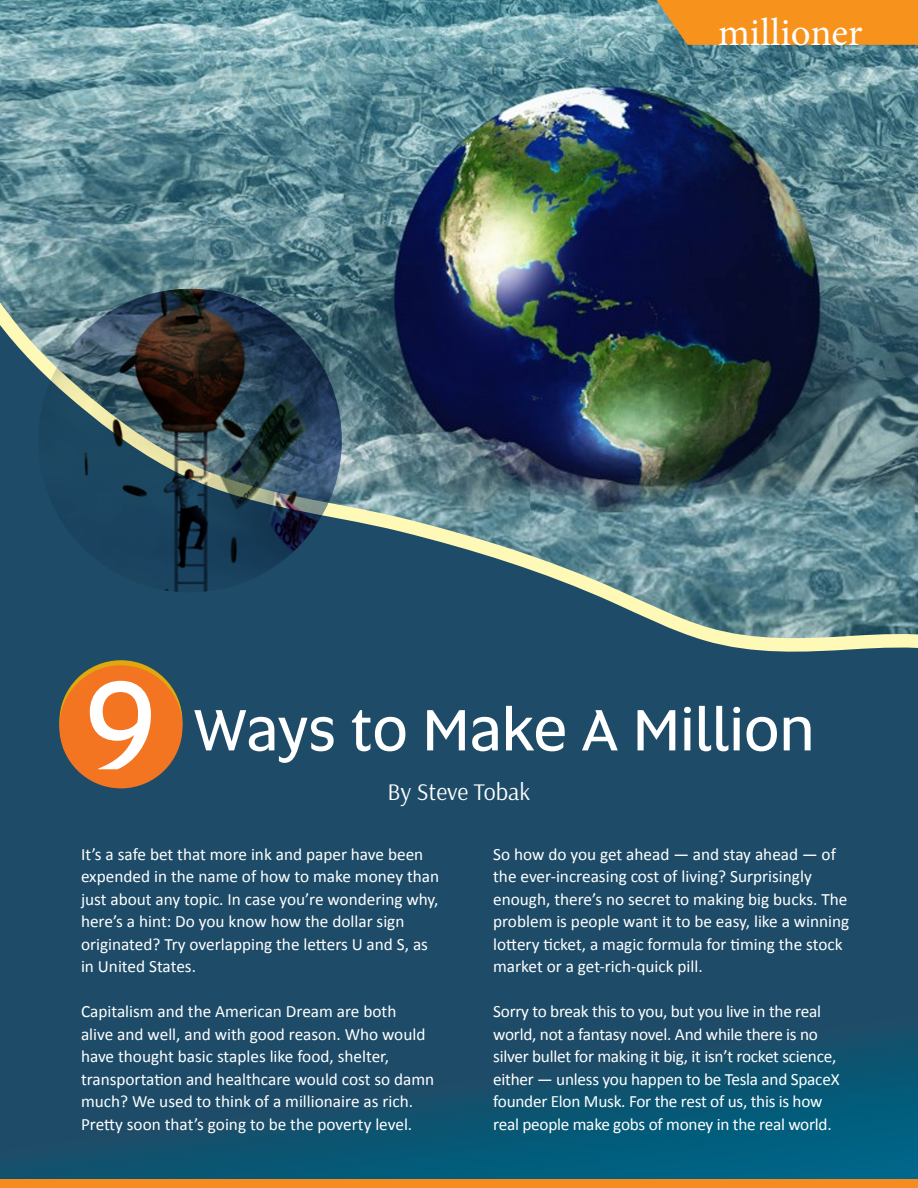
<style>
.page{position:relative;width:918px;height:1188px;background:#fff}
.page>*{position:absolute;margin:0;border:0;box-sizing:border-box;transform-origin:0 0}
.t1{font:129px "Altis";color:#fff}
.t2{font:60px "Altis";color:#fff}
.t3{font:39px "Minion Pro";color:#fff}
.t4{font:24px "Arsenal";color:#fff}
.t5{font:17.25px/22.5px "Calibri";color:#fff}
</style>
<div class="page">
<svg style="left:0;top:724px;width:918px;height:456px;background:#1a4e6a"></svg>
<img style="left:0;top:0;width:918px;height:724px">
<div style="left:0;top:1180px;width:918px;height:8px;background:#f68c1f"></div>
<svg style="left:657px;top:0;width:261px;height:45px;background:#ed9224"></svg>
<svg style="left:59px;top:660px;width:123px;height:123px"></svg>
<div style="left:59px;top:665px;width:123px;height:123px;background:#f47521;border-radius:50%"></div>
<img style="left:37px;top:288px;width:306px;height:305px">
<p class="t3" style="left:718px;top:6px;width:146px">millioner</p>
<p class="t1" style="left:86px;top:633px;width:73px">9</p>
<p class="t2" style="left:193px;top:687px;width:623px">Ways to Make A Million</p>
<p class="t4" style="left:387px;top:778px;width:145px">By Steve Tobak</p>
<p class="t5" style="left:81px;top:843px;width:360px">It’s a safe bet that more ink and paper have been expended in the name of how to make money than just about any topic. In case you’re wondering why, here’s a hint: Do you know how the dollar sign originated? Try overlapping the letters U and S, as in United States.</p>
<p class="t5" style="left:81px;top:1000px;width:355px">Capitalism and the American Dream are both<br>alive and well, and with good reason. Who would have thought basic staples like food, shelter, transportation and healthcare would cost so damn much? We used to think of a millionaire as rich.<br>Pretty soon that’s going to be the poverty level.</p>
<p class="t5" style="left:493px;top:843px;width:358px">So how do you get ahead — and stay ahead — of the ever-increasing cost of living? Surprisingly enough, there’s no secret to making big bucks. The problem is people want it to be easy, like a winning lottery ticket, a magic formula for timing the stock market or a get-rich-quick pill.</p>
<p class="t5" style="left:493px;top:1000px;width:348px">Sorry to break this to you, but you live in the real world, not a fantasy novel. And while there is no silver bullet for making it big, it isn’t rocket science, either — unless you happen to be Tesla and SpaceX founder Elon Musk. For the rest of us, this is how real people make gobs of money in the real world.</p>
</div>
